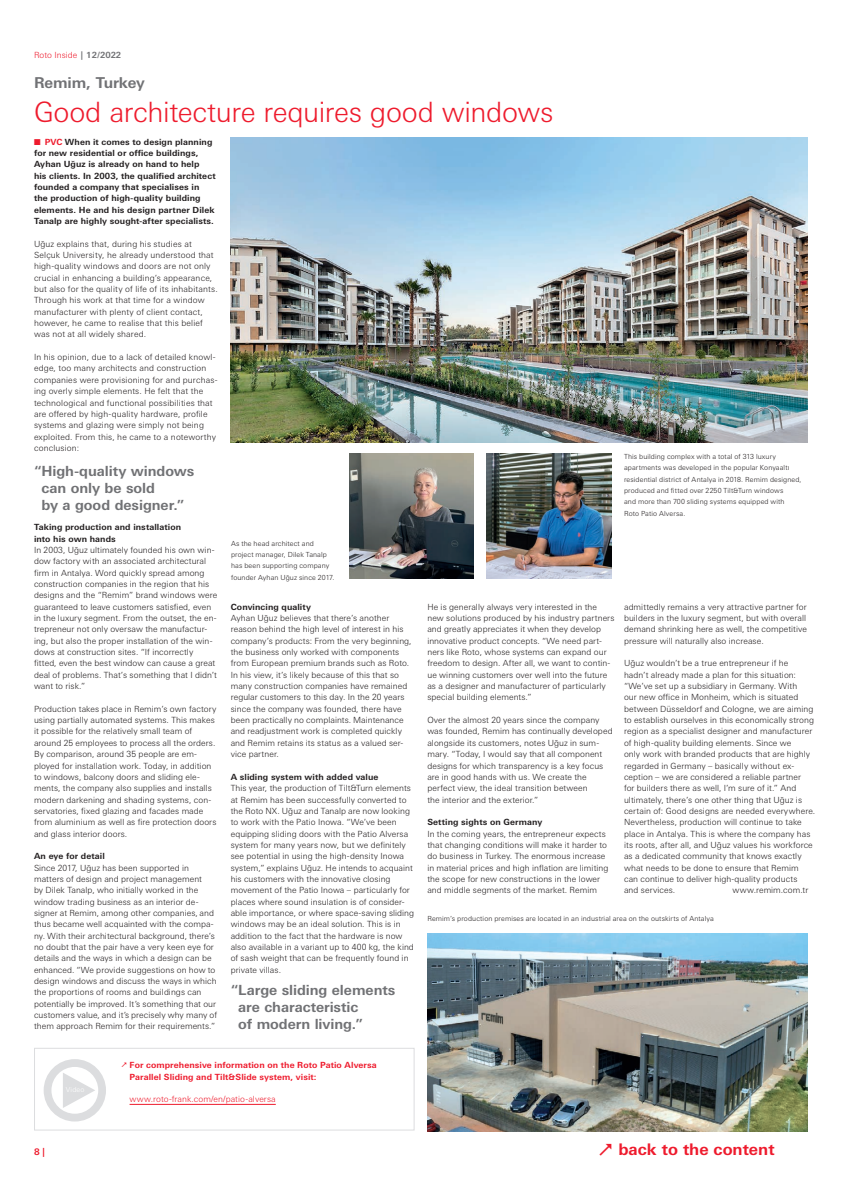
<style>
.page{position:relative;width:842px;height:1191px;background:#fff}
.page>*{position:absolute;margin:0;border:0;box-sizing:border-box;transform-origin:0 0}
.t1{font:300 28px "Univers Next W1 G";letter-spacing:-.015em;color:#ee1b2d}
.t2{font:700 16px "Univers Next W1 G";color:#ee1b2d}
.t3{font:700 15px "Univers Next W1 G";letter-spacing:-.01em;color:#717275}
.t4{font:700 14px/17px "Univers Next W1 G";letter-spacing:-.005em;color:#717275}
.t5{font:700 9px "Univers Next W1 G";color:#ee1b2d}
.t6{font:300 8.5px/11.3px "Univers Next W1 G";letter-spacing:.01em;color:#231f20}
.t7{font:700 8.5px/11.3px "Univers Next W1 G";letter-spacing:.01em;color:#231f20}
.t8{font:700 8.5px/11.3px "Univers Next W1 G";letter-spacing:.01em;color:#ee1b2d}
.t9{font:300 8.5px "Univers Next W1 G";letter-spacing:.005em;color:#ee1b2d}
.t10{font:300 7px/11.3px "Univers Next W1 G";letter-spacing:.015em;color:#231f20}
.s1{font-weight:700;color:#717275}
.s2{color:#ee1b2d}
</style>
<div class="page">
<img style="left:427px;top:933px;width:381px;height:198px">
<img style="left:349px;top:454px;width:125px;height:124px">
<img style="left:486px;top:454px;width:125px;height:124px">
<img style="left:231px;top:137px;width:577px;height:305px">
<hr style="left:130px;top:1104px;width:146px;height:1px;background:#ee1b2d">
<div style="left:34px;top:1047px;width:381px;height:83px;border:1px solid #dcdddf"></div>
<svg style="left:44px;top:1059px;width:62px;height:62px"></svg>
<p class="t9" style="left:34px;top:50px;width:89px">Roto Inside <span class="s1">| 12/2022</span></p>
<h3 class="t3" style="left:34px;top:74px;width:112px">Remim, Turkey</h3>
<h1 class="t1" style="left:34px;top:96px;width:521px">Good architecture requires good windows</h1>
<p class="t7" style="left:34px;top:136px;width:183px"><span class="s2">■ PVC</span> When it comes to design planning for new residential or office buildings, Ayhan Uğuz is already on hand to help<br>his clients. In 2003, the qualified architect founded a company that specialises in<br>the production of high-quality building elements. He and his design partner Dilek Tanalp are highly sought-after specialists.</p>
<p class="t6" style="left:34px;top:238px;width:185px">Uğuz explains that, during his studies at Selçuk University, he already understood that high-quality windows and doors are not only crucial in enhancing a building’s appearance, but also for the quality of life of its inhabitants.<br>Through his work at that time for a window manufacturer with plenty of client contact, however, he came to realise that this belief was not at all widely shared.</p>
<p class="t6" style="left:34px;top:351px;width:185px">In his opinion, due to a lack of detailed knowl&shy;edge, too many architects and construction companies were provisioning for and purchas&shy;ing overly simple elements. He felt that the technological and functional possibilities that are offered by high-quality hardware, profile systems and glazing were simply not being exploited. From this, he came to a noteworthy conclusion:</p>
<h3 class="t4" style="left:42px;top:462px;width:154px;text-indent:-8px">“High-quality windows can only be sold<br>by a good designer.”</h3>
<p class="t7" style="left:34px;top:521px;width:149px">Taking production and installation into his own hands</p>
<p class="t6" style="left:34px;top:544px;width:185px">In 2003, Uğuz ultimately founded his own win&shy;dow factory with an associated architectural firm in Antalya. Word quickly spread among construction companies in the region that his designs and the “Remim” brand windows were guaranteed to leave customers satisfied, even in the luxury segment. From the outset, the en&shy;trepreneur not only oversaw the manufactur&shy;ing, but also the proper installation of the win&shy;dows at construction sites. “If incorrectly fitted, even the best window can cause a great deal of problems. That’s something that I didn’t want to risk.”</p>
<p class="t6" style="left:34px;top:703px;width:184px">Production takes place in Remim’s own factory using partially automated systems. This makes it possible for the relatively small team of around 25 employees to process all the orders.<br>By comparison, around 35 people are em&shy;ployed for installation work. Today, in addition to windows, balcony doors and sliding ele&shy;ments, the company also supplies and installs modern darkening and shading systems, con&shy;servatories, fixed glazing and facades made from aluminium as well as fire protection doors and glass interior doors.</p>
<p class="t7" style="left:34px;top:850px;width:72px">An eye for detail</p>
<p class="t6" style="left:34px;top:862px;width:185px">Since 2017, Uğuz has been supported in matters of design and project management<br>by Dilek Tanalp, who initially worked in the window trading business as an interior de&shy;signer at Remim, among other companies, and thus became well acquainted with the compa&shy;ny. With their architectural background, there’s no doubt that the pair have a very keen eye for details and the ways in which a design can be enhanced. “We provide suggestions on how to design windows and discuss the ways in which the proportions of rooms and buildings can potentially be improved. It’s something that our customers value, and it’s precisely why many of them approach Remim for their requirements.”</p>
<p class="t10" style="left:231px;top:537px;width:105px">As the head architect and project manager, Dilek Tanalp has been supporting company founder Ayhan Uğuz since 2017.</p>
<p class="t7" style="left:231px;top:601px;width:82px">Convincing quality</p>
<p class="t6" style="left:231px;top:612px;width:182px">Ayhan Uğuz believes that there’s another reason behind the high level of interest in his company’s products: From the very beginning, the business only worked with components from European premium brands such as Roto.<br>In his view, it’s likely because of this that so many construction companies have remained regular customers to this day. In the 20 years since the company was founded, there have been practically no complaints. Maintenance and readjustment work is completed quickly and Remim retains its status as a valued ser&shy;vice partner.</p>
<p class="t7" style="left:231px;top:771px;width:149px">A sliding system with added value</p>
<p class="t6" style="left:231px;top:782px;width:185px">This year, the production of Tilt&amp;Turn elements at Remim has been successfully converted to the Roto NX. Uğuz and Tanalp are now looking to work with the Patio Inowa. “We’ve been equipping sliding doors with the Patio Alversa system for many years now, but we definitely see potential in using the high-density Inowa system,” explains Uğuz. He intends to acquaint his customers with the innovative closing movement of the Patio Inowa – particularly for places where sound insulation is of consider&shy;able importance, or where space-saving sliding windows may be an ideal solution. This is in addition to the fact that the hardware is now also available in a variant up to 400 kg, the kind of sash weight that can be frequently found in private villas.</p>
<h3 class="t4" style="left:238px;top:981px;width:159px;text-indent:-8px">“Large sliding elements are characteristic<br>of modern living.”</h3>
<p class="t8" style="left:130px;top:1059px;width:249px">For comprehensive information on the Roto Patio Alversa<br>Parallel Sliding and Tilt&amp;Slide system, visit:</p>
<p class="t9" style="left:130px;top:1094px;width:148px">www.roto-frank.com/en/patio-alversa</p>
<p class="t10" style="left:624px;top:451px;width:179px">This building complex with a total of 313 luxury apartments was developed in the popular KonyaaltI residential district of Antalya in 2018. Remim designed, produced and fitted over 2250 Tilt&amp;Turn windows<br>and more than 700 sliding systems equipped with<br>Roto Patio Alversa.</p>
<p class="t6" style="left:427px;top:601px;width:189px">He is generally always very interested in the new solutions produced by his industry partners and greatly appreciates it when they develop innovative product concepts. “We need part&shy;ners like Roto, whose systems can expand our freedom to design. After all, we want to contin&shy;ue winning customers over well into the future as a designer and manufacturer of particularly special building elements.”</p>
<p class="t6" style="left:427px;top:714px;width:187px">Over the almost 20 years since the company was founded, Remim has continually developed alongside its customers, notes Uğuz in sum&shy;mary. “Today, I would say that all component designs for which transparency is a key focus are in good hands with us. We create the perfect view, the ideal transition between<br>the interior and the exterior.”</p>
<p class="t7" style="left:427px;top:816px;width:116px">Setting sights on Germany</p>
<p class="t6" style="left:427px;top:828px;width:183px">In the coming years, the entrepreneur expects that changing conditions will make it harder to do business in Turkey. The enormous increase in material prices and high inflation are limiting the scope for new constructions in the lower and middle segments of the market. Remim</p>
<p class="t6" style="left:624px;top:601px;width:185px">admittedly remains a very attractive partner for builders in the luxury segment, but with overall demand shrinking here as well, the competitive pressure will naturally also increase.</p>
<p class="t6" style="left:624px;top:657px;width:193px">Uğuz wouldn’t be a true entrepreneur if he<br>hadn’t already made a plan for this situation: “We’ve set up a subsidiary in Germany. With<br>our new office in Monheim, which is situated between Düsseldorf and Cologne, we are aiming to establish ourselves in this economically strong region as a specialist designer and manufacturer of high-quality building elements. Since we<br>only work with branded products that are highly regarded in Germany – basically without ex&shy;ception – we are considered a reliable partner<br>for builders there as well, I’m sure of it.” And ultimately, there’s one other thing that Uğuz is certain of: Good designs are needed everywhere.<br>Nevertheless, production will continue to take place in Antalya. This is where the company has its roots, after all, and Uğuz values his workforce as a dedicated community that knows exactly what needs to be done to ensure that Remim<br>can continue to deliver high-quality products<br>and services.</p>
<p class="t6" style="left:732px;top:884px;width:77px">www.remim.com.tr</p>
<p class="t10" style="left:427px;top:913px;width:288px">Remim’s production premises are located in an industrial area on the outskirts of Antalya</p>
<p class="t5" style="left:34px;top:1146px;width:12px">8 |</p>
<h2 class="t2" style="left:618px;top:1139px;width:158px">back to the content</h2>
</div>
